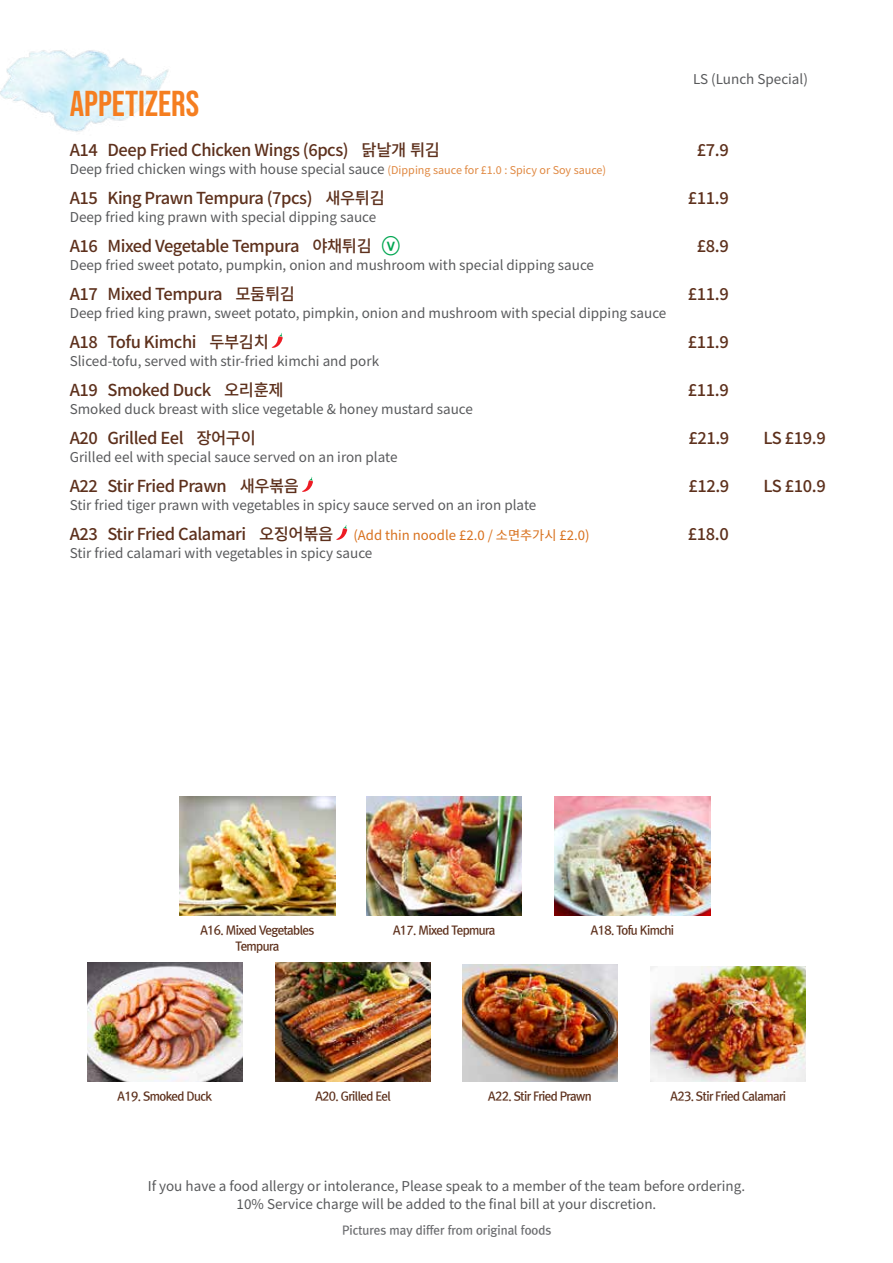
<style>
.page{position:relative;width:893px;height:1263px;background:#fff}
.page>*{position:absolute;margin:0;border:0;box-sizing:border-box;transform-origin:0 0}
.t1{font:36px "Bebas Neue";color:#f57e20}
.t2{font:500 16.5px "Noto Sans CJ Kkr";letter-spacing:-.025em;color:#5d301c}
.t3{font:13.5px/18px "Noto Sans CJ Kkr";color:#58595b;text-align:center}
.t4{font:13.2px "Noto Sans CJ Kkr";color:#d8701c}
.t5{font:12px/16.5px "Rix Go B";letter-spacing:-.05em;color:#5d301c;text-align:center}
.t6{font:12px "Rix Go B";color:#6d6e71}
.s1{font-size:10.8px;color:#e08841}
.s2{font-family:"Rix Go B";font-weight:400;font-size:21px;color:#00a651}
.s3{font-weight:500;font-size:16.5px;color:#5d301c}
</style>
<div class="page">
<img style="left:0;top:50px;width:169px;height:82px">
<img style="left:367px;top:796px;width:155px;height:119px">
<img style="left:87px;top:962px;width:155px;height:119px">
<img style="left:276px;top:962px;width:155px;height:119px">
<img style="left:555px;top:796px;width:155px;height:119px">
<img style="left:462px;top:964px;width:156px;height:117px">
<img style="left:651px;top:967px;width:155px;height:114px">
<img style="left:180px;top:796px;width:155px;height:119px">
<svg style="left:272px;top:333px;width:11px;height:15px"></svg>
<svg style="left:302px;top:477px;width:11px;height:15px"></svg>
<svg style="left:336px;top:525px;width:11px;height:15px"></svg>
<h1 class="t1" style="left:70px;top:83px;width:131px">APPETIZERS</h1>
<p class="t3" style="left:693px;top:70px;width:116px">LS (Lunch Special)</p>
<p class="t2" style="left:70px;top:140px;width:372px">A14 Deep Fried Chicken Wings (6pcs) 닭날개 튀김</p>
<p class="t2" style="left:697px;top:140px;width:33px">£7.9</p>
<p class="t3" style="left:70px;top:160px;width:538px">Deep fried chicken wings with house special sauce <span class="s1">(Dipping sauce for £1.0 : Spicy or Soy sauce)</span></p>
<p class="t2" style="left:70px;top:188px;width:317px">A15 King Prawn Tempura (7pcs) 새우튀김</p>
<p class="t2" style="left:688px;top:188px;width:42px">£11.9</p>
<p class="t3" style="left:70px;top:208px;width:308px">Deep fried king prawn with special dipping sauce</p>
<p class="t2" style="left:70px;top:236px;width:332px">A16 Mixed Vegetable Tempura 야채튀김 <span class="s2">ⓥ</span></p>
<p class="t2" style="left:697px;top:236px;width:33px">£8.9</p>
<p class="t3" style="left:70px;top:256px;width:526px">Deep fried sweet potato, pumpkin, onion and mushroom with special dipping sauce</p>
<p class="t2" style="left:70px;top:284px;width:227px">A17 Mixed Tempura 모둠튀김</p>
<p class="t2" style="left:688px;top:284px;width:42px">£11.9</p>
<p class="t3" style="left:70px;top:304px;width:598px">Deep fried king prawn, sweet potato, pimpkin, onion and mushroom with special dipping sauce</p>
<p class="t2" style="left:70px;top:332px;width:201px">A18 Tofu Kimchi 두부김치</p>
<p class="t2" style="left:688px;top:332px;width:42px">£11.9</p>
<p class="t3" style="left:70px;top:352px;width:311px">Sliced-tofu, served with stir-fried kimchi and pork</p>
<p class="t2" style="left:70px;top:380px;width:215px">A19 Smoked Duck 오리훈제</p>
<p class="t2" style="left:688px;top:380px;width:42px">£11.9</p>
<p class="t3" style="left:70px;top:400px;width:405px">Smoked duck breast with slice vegetable &amp; honey mustard sauce</p>
<p class="t2" style="left:70px;top:428px;width:188px">A20 Grilled Eel 장어구이</p>
<p class="t2" style="left:688px;top:428px;width:42px">£21.9</p>
<p class="t2" style="left:764px;top:428px;width:64px">LS £19.9</p>
<p class="t3" style="left:70px;top:448px;width:329px">Grilled eel with special sauce served on an iron plate</p>
<p class="t2" style="left:70px;top:476px;width:231px">A22 Stir Fried Prawn 새우볶음</p>
<p class="t2" style="left:688px;top:476px;width:42px">£12.9</p>
<p class="t2" style="left:764px;top:476px;width:64px">LS £10.9</p>
<p class="t3" style="left:70px;top:496px;width:468px">Stir fried tiger prawn with vegetables in spicy sauce served on an iron plate</p>
<p class="t4" style="left:70px;top:528px;width:521px"><span class="s3">A23 Stir Fried Calamari 오징어볶음</span> (Add thin noodle £2.0 / 소면추가시 £2.0)</p>
<p class="t2" style="left:688px;top:524px;width:42px">£18.0</p>
<p class="t3" style="left:70px;top:544px;width:304px">Stir fried calamari with vegetables in spicy sauce</p>
<p class="t5" style="left:200px;top:921px;width:116px">A16. Mixed Vegetables<br>Tempura</p>
<p class="t5" style="left:393px;top:921px;width:104px">A17. Mixed Tepmura</p>
<p class="t5" style="left:591px;top:921px;width:85px">A18. Tofu Kimchi</p>
<p class="t5" style="left:118px;top:1087px;width:96px">A19. Smoked Duck</p>
<p class="t5" style="left:315px;top:1087px;width:77px">A20. Grilled Eel</p>
<p class="t5" style="left:488px;top:1088px;width:105px">A22. Stir Fried Prawn</p>
<p class="t5" style="left:670px;top:1088px;width:117px">A23. Stir Fried Calamari</p>
<p class="t3" style="left:148px;top:1177px;width:599px">If you have a food allergy or intolerance, Please speak to a member of the team before ordering.<br>10% Service charge will be added to the final bill at your discretion.</p>
<p class="t6" style="left:342px;top:1223px;width:211px">Pictures may differ from original foods</p>
</div>
